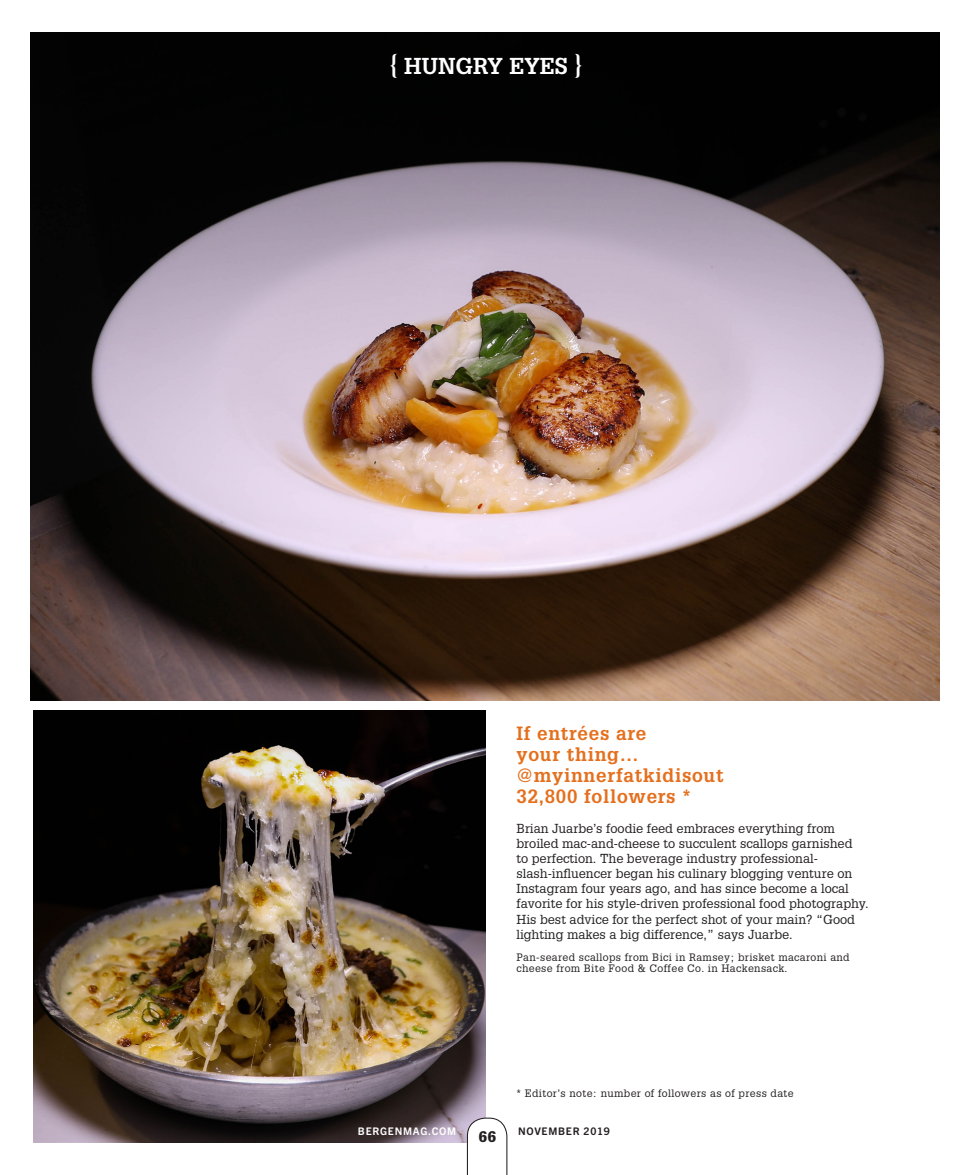
<style>
.page{position:relative;width:972px;height:1175px;background:#fff}
.page>*{position:absolute;margin:0;border:0;box-sizing:border-box;transform-origin:0 0}
.minion_subhed{font:700 22.5px "Glypha";color:#fff}
.t1{font:700 18.75px/21px "Glypha";letter-spacing:.04em;color:#e4701e}
.t2{font:900 15px "Glypha";color:#231f20}
.t3{font:12.75px/15px "Glypha";color:#231f20}
.SS16_Init_cap{font:10.5px/11.2px "Glypha";letter-spacing:.035em;color:#231f20}
.t4{font:700 10.5px "Trade Gothic Next SR Pro";letter-spacing:.07em;color:#fff}
.t5{font:700 10.5px "Trade Gothic Next SR Pro";letter-spacing:.07em;color:#231f20}
.s1{font-size:27px}
</style>
<div class="page">
<img style="left:33px;top:710px;width:452px;height:432px">
<img style="left:31px;top:32px;width:909px;height:668px">
<svg style="left:467px;top:1117px;width:40px;height:57px"></svg>
<p class="minion_subhed" style="left:389px;top:51px;width:195px"><span class="s1">{</span> HUNGRY EYES <span class="s1">}</span></p>
<p class="t1" style="left:516px;top:722px;width:131px">If entrées are your thing…</p>
<p class="t1" style="left:516px;top:764px;width:209px">@myinnerfatkidisout</p>
<p class="t1" style="left:516px;top:785px;width:176px">32,800 followers *</p>
<p class="t3" style="left:516px;top:821px;width:354px">Brian Juarbe’s foodie feed embraces everything from broiled mac-and-cheese to succulent scallops garnished<br>to perfection. The beverage industry professional&shy;slash-influencer began his culinary blogging venture on Instagram four years ago, and has since become a local favorite for his style-driven professional food photography.<br>His best advice for the perfect shot of your main? “Good lighting makes a big difference,” says Juarbe.</p>
<p class="SS16_Init_cap" style="left:516px;top:951px;width:335px">Pan-seared scallops from Bici in Ramsey; brisket macaroni and cheese from Bite Food &amp; Coffee Co. in Hackensack.</p>
<p class="SS16_Init_cap" style="left:516px;top:1087px;width:279px">* Editor’s note: number of followers as of press date</p>
<p class="t4" style="left:358px;top:1123px;width:100px">BERGENMAG.COM</p>
<p class="t5" style="left:518px;top:1123px;width:93px">NOVEMBER 2019</p>
<p class="t2" style="left:479px;top:1127px;width:19px">66</p>
</div>
